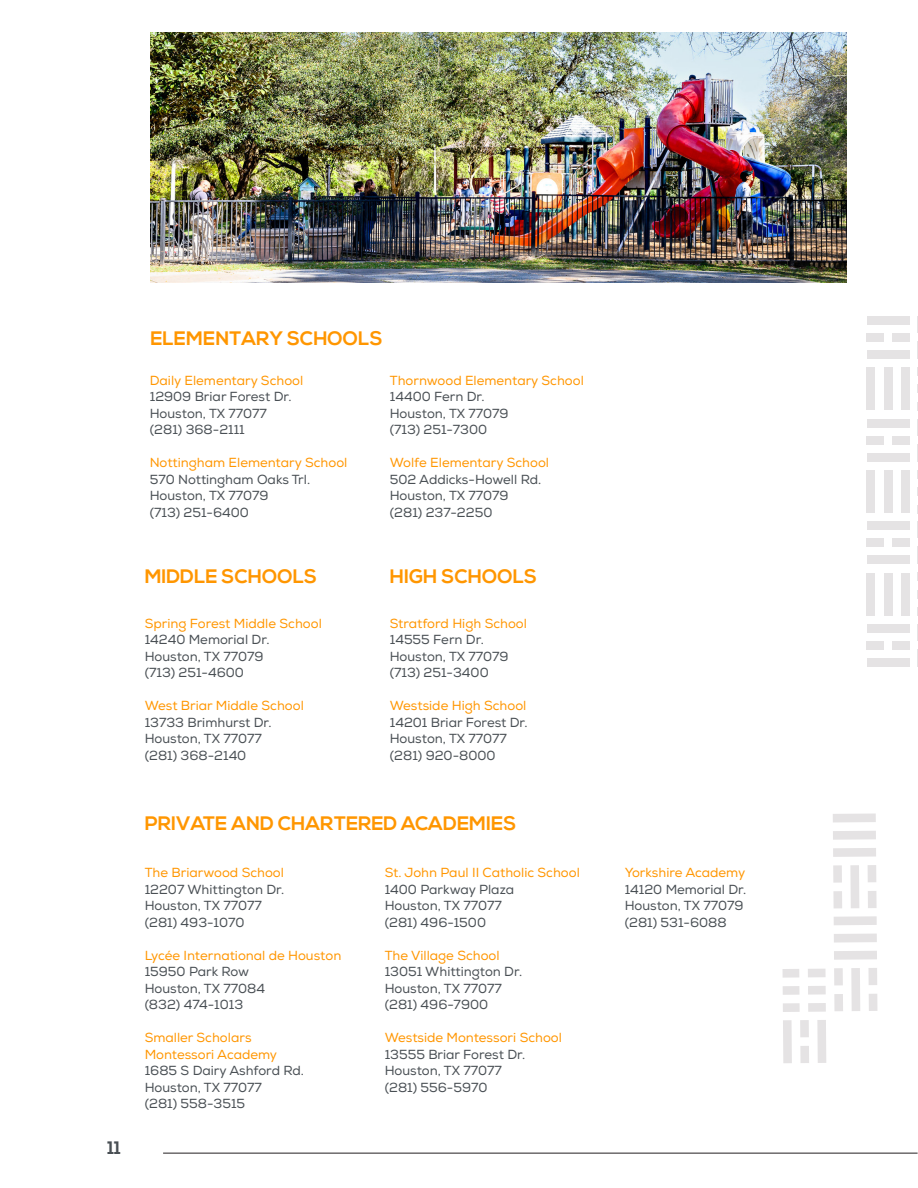
<style>
.page{position:relative;width:918px;height:1188px;background:#fff}
.page>*{position:absolute;margin:0;border:0;box-sizing:border-box;transform-origin:0 0}
.t1{font:700 19.5px "Nexa";color:#ff9600}
.t2{font:700 18px "Nexa";color:#494f54}
.t3{font:13.2px "Nexa";color:#494f54}
.t4{font:13.2px/16.5px "Nexa";color:#ff9600}
</style>
<div class="page">
<div style="left:892px;top:333px;width:17px;height:9px;background:#e5e3e4"></div>
<div style="left:867px;top:316px;width:42px;height:8px;background:#e5e3e4"></div>
<div style="left:867px;top:350px;width:42px;height:9px;background:#e5e3e4"></div>
<div style="left:867px;top:333px;width:17px;height:9px;background:#e5e3e4"></div>
<div style="left:901px;top:368px;width:9px;height:42px;background:#e5e3e4"></div>
<div style="left:884px;top:368px;width:8px;height:42px;background:#e5e3e4"></div>
<div style="left:867px;top:368px;width:8px;height:42px;background:#e5e3e4"></div>
<div style="left:892px;top:436px;width:17px;height:9px;background:#e5e3e4"></div>
<div style="left:867px;top:419px;width:42px;height:8px;background:#e5e3e4"></div>
<div style="left:867px;top:453px;width:42px;height:9px;background:#e5e3e4"></div>
<div style="left:867px;top:436px;width:17px;height:9px;background:#e5e3e4"></div>
<div style="left:901px;top:470px;width:9px;height:43px;background:#e5e3e4"></div>
<div style="left:884px;top:470px;width:8px;height:43px;background:#e5e3e4"></div>
<div style="left:867px;top:470px;width:8px;height:43px;background:#e5e3e4"></div>
<svg style="left:917px;top:316px;width:1px;height:17px"></svg>
<svg style="left:917px;top:341px;width:1px;height:18px"></svg>
<svg style="left:917px;top:419px;width:1px;height:16px"></svg>
<svg style="left:917px;top:444px;width:1px;height:18px"></svg>
<div style="left:892px;top:538px;width:17px;height:9px;background:#e5e3e4"></div>
<div style="left:867px;top:521px;width:42px;height:9px;background:#e5e3e4"></div>
<div style="left:867px;top:555px;width:42px;height:9px;background:#e5e3e4"></div>
<div style="left:867px;top:538px;width:17px;height:9px;background:#e5e3e4"></div>
<div style="left:901px;top:573px;width:9px;height:43px;background:#e5e3e4"></div>
<div style="left:884px;top:573px;width:8px;height:43px;background:#e5e3e4"></div>
<div style="left:867px;top:573px;width:8px;height:43px;background:#e5e3e4"></div>
<div style="left:892px;top:641px;width:17px;height:9px;background:#e5e3e4"></div>
<div style="left:867px;top:624px;width:42px;height:8px;background:#e5e3e4"></div>
<div style="left:867px;top:658px;width:42px;height:9px;background:#e5e3e4"></div>
<div style="left:867px;top:641px;width:17px;height:9px;background:#e5e3e4"></div>
<svg style="left:917px;top:521px;width:1px;height:17px"></svg>
<svg style="left:917px;top:546px;width:1px;height:18px"></svg>
<svg style="left:917px;top:624px;width:1px;height:17px"></svg>
<svg style="left:917px;top:649px;width:1px;height:18px"></svg>
<div style="left:868px;top:968px;width:9px;height:17px;background:#e5e3e4"></div>
<div style="left:834px;top:968px;width:9px;height:17px;background:#e5e3e4"></div>
<div style="left:851px;top:968px;width:9px;height:43px;background:#e5e3e4"></div>
<div style="left:834px;top:994px;width:9px;height:17px;background:#e5e3e4"></div>
<div style="left:869px;top:994px;width:8px;height:17px;background:#e5e3e4"></div>
<div style="left:834px;top:916px;width:43px;height:9px;background:#e5e3e4"></div>
<div style="left:834px;top:934px;width:43px;height:9px;background:#e5e3e4"></div>
<div style="left:834px;top:951px;width:43px;height:9px;background:#e5e3e4"></div>
<div style="left:868px;top:865px;width:8px;height:17px;background:#e5e3e4"></div>
<div style="left:833px;top:865px;width:9px;height:18px;background:#e5e3e4"></div>
<div style="left:850px;top:865px;width:9px;height:43px;background:#e5e3e4"></div>
<div style="left:833px;top:891px;width:9px;height:17px;background:#e5e3e4"></div>
<div style="left:868px;top:891px;width:9px;height:17px;background:#e5e3e4"></div>
<div style="left:833px;top:814px;width:43px;height:8px;background:#e5e3e4"></div>
<div style="left:833px;top:831px;width:43px;height:9px;background:#e5e3e4"></div>
<div style="left:833px;top:848px;width:43px;height:9px;background:#e5e3e4"></div>
<div style="left:800px;top:1020px;width:9px;height:17px;background:#e5e3e4"></div>
<div style="left:783px;top:1020px;width:9px;height:43px;background:#e5e3e4"></div>
<div style="left:817px;top:1020px;width:9px;height:43px;background:#e5e3e4"></div>
<div style="left:800px;top:1046px;width:9px;height:17px;background:#e5e3e4"></div>
<div style="left:783px;top:969px;width:16px;height:9px;background:#e5e3e4"></div>
<div style="left:783px;top:986px;width:16px;height:9px;background:#e5e3e4"></div>
<div style="left:783px;top:1003px;width:17px;height:9px;background:#e5e3e4"></div>
<div style="left:808px;top:969px;width:18px;height:8px;background:#e5e3e4"></div>
<div style="left:808px;top:986px;width:18px;height:9px;background:#e5e3e4"></div>
<div style="left:808px;top:1003px;width:18px;height:9px;background:#e5e3e4"></div>
<img style="left:150px;top:33px;width:697px;height:249px">
<hr style="left:163px;top:1153px;width:755px;height:1px;background:#231f20">
<p class="t2" style="left:108px;top:1137px;width:15px">11</p>
<p class="t1" style="left:150px;top:327px;width:234px">ELEMENTARY SCHOOLS</p>
<p class="t4" style="left:150px;top:372px;width:155px">Daily Elementary School</p>
<p class="t3" style="left:150px;top:389px;width:143px">12909 Briar Forest Dr.</p>
<p class="t3" style="left:150px;top:405px;width:119px">Houston, TX 77077</p>
<p class="t3" style="left:150px;top:422px;width:97px">(281) 368-2111</p>
<p class="t4" style="left:150px;top:455px;width:199px">Nottingham Elementary School</p>
<p class="t3" style="left:150px;top:471px;width:162px">570 Nottingham Oaks Trl.</p>
<p class="t3" style="left:150px;top:488px;width:120px">Houston, TX 77079</p>
<p class="t3" style="left:150px;top:504px;width:101px">(713) 251-6400</p>
<p class="t4" style="left:390px;top:372px;width:196px">Thornwood Elementary School</p>
<p class="t3" style="left:390px;top:389px;width:96px">14400 Fern Dr.</p>
<p class="t3" style="left:390px;top:405px;width:120px">Houston, TX 77079</p>
<p class="t3" style="left:390px;top:422px;width:99px">(713) 251-7300</p>
<p class="t4" style="left:390px;top:455px;width:161px">Wolfe Elementary School</p>
<p class="t3" style="left:390px;top:471px;width:153px">502 Addicks-Howell Rd.</p>
<p class="t3" style="left:390px;top:488px;width:120px">Houston, TX 77079</p>
<p class="t3" style="left:390px;top:504px;width:104px">(281) 237-2250</p>
<p class="t1" style="left:145px;top:565px;width:174px">MIDDLE SCHOOLS</p>
<p class="t1" style="left:390px;top:565px;width:149px">HIGH SCHOOLS</p>
<p class="t4" style="left:145px;top:615px;width:179px">Spring Forest Middle School</p>
<p class="t3" style="left:145px;top:632px;width:126px">14240 Memorial Dr.</p>
<p class="t3" style="left:145px;top:648px;width:120px">Houston, TX 77079</p>
<p class="t3" style="left:145px;top:665px;width:101px">(713) 251-4600</p>
<p class="t4" style="left:145px;top:698px;width:161px">West Briar Middle School</p>
<p class="t3" style="left:145px;top:714px;width:129px">13733 Brimhurst Dr.</p>
<p class="t3" style="left:145px;top:731px;width:119px">Houston, TX 77077</p>
<p class="t3" style="left:145px;top:747px;width:103px">(281) 368-2140</p>
<p class="t4" style="left:390px;top:615px;width:139px">Stratford High School</p>
<p class="t3" style="left:390px;top:632px;width:96px">14555 Fern Dr.</p>
<p class="t3" style="left:390px;top:648px;width:120px">Houston, TX 77079</p>
<p class="t3" style="left:390px;top:665px;width:100px">(713) 251-3400</p>
<p class="t4" style="left:390px;top:698px;width:138px">Westside High School</p>
<p class="t3" style="left:390px;top:714px;width:139px">14201 Briar Forest Dr.</p>
<p class="t3" style="left:390px;top:731px;width:119px">Houston, TX 77077</p>
<p class="t3" style="left:390px;top:747px;width:107px">(281) 920-8000</p>
<p class="t1" style="left:145px;top:812px;width:373px">PRIVATE AND CHARTERED ACADEMIES</p>
<p class="t4" style="left:145px;top:865px;width:141px">The Briarwood School</p>
<p class="t3" style="left:145px;top:881px;width:141px">12207 Whittington Dr.</p>
<p class="t3" style="left:145px;top:898px;width:119px">Houston, TX 77077</p>
<p class="t3" style="left:145px;top:914px;width:101px">(281) 493-1070</p>
<p class="t4" style="left:145px;top:947px;width:198px">Lycée International de Houston</p>
<p class="t3" style="left:145px;top:964px;width:106px">15950 Park Row</p>
<p class="t3" style="left:145px;top:980px;width:122px">Houston, TX 77084</p>
<p class="t3" style="left:145px;top:997px;width:100px">(832) 474-1013</p>
<p class="t4" style="left:145px;top:1030px;width:134px">Smaller Scholars<br>Montessori Academy</p>
<p class="t3" style="left:145px;top:1063px;width:161px">1685 S Dairy Ashford Rd.</p>
<p class="t3" style="left:145px;top:1079px;width:119px">Houston, TX 77077</p>
<p class="t3" style="left:145px;top:1096px;width:102px">(281) 558-3515</p>
<p class="t4" style="left:385px;top:865px;width:197px">St. John Paul II Catholic School</p>
<p class="t3" style="left:385px;top:881px;width:131px">1400 Parkway Plaza</p>
<p class="t3" style="left:385px;top:898px;width:119px">Houston, TX 77077</p>
<p class="t3" style="left:385px;top:914px;width:103px">(281) 496-1500</p>
<p class="t4" style="left:385px;top:947px;width:117px">The Village School</p>
<p class="t3" style="left:385px;top:964px;width:139px">13051 Whittington Dr.</p>
<p class="t3" style="left:385px;top:980px;width:119px">Houston, TX 77077</p>
<p class="t3" style="left:385px;top:997px;width:105px">(281) 496-7900</p>
<p class="t4" style="left:385px;top:1030px;width:179px">Westside Montessori School</p>
<p class="t3" style="left:385px;top:1046px;width:142px">13555 Briar Forest Dr.</p>
<p class="t3" style="left:385px;top:1063px;width:119px">Houston, TX 77077</p>
<p class="t3" style="left:385px;top:1079px;width:104px">(281) 556-5970</p>
<p class="t4" style="left:625px;top:865px;width:122px">Yorkshire Academy</p>
<p class="t3" style="left:625px;top:881px;width:123px">14120 Memorial Dr.</p>
<p class="t3" style="left:625px;top:898px;width:120px">Houston, TX 77079</p>
<p class="t3" style="left:625px;top:914px;width:104px">(281) 531-6088</p>
</div>
